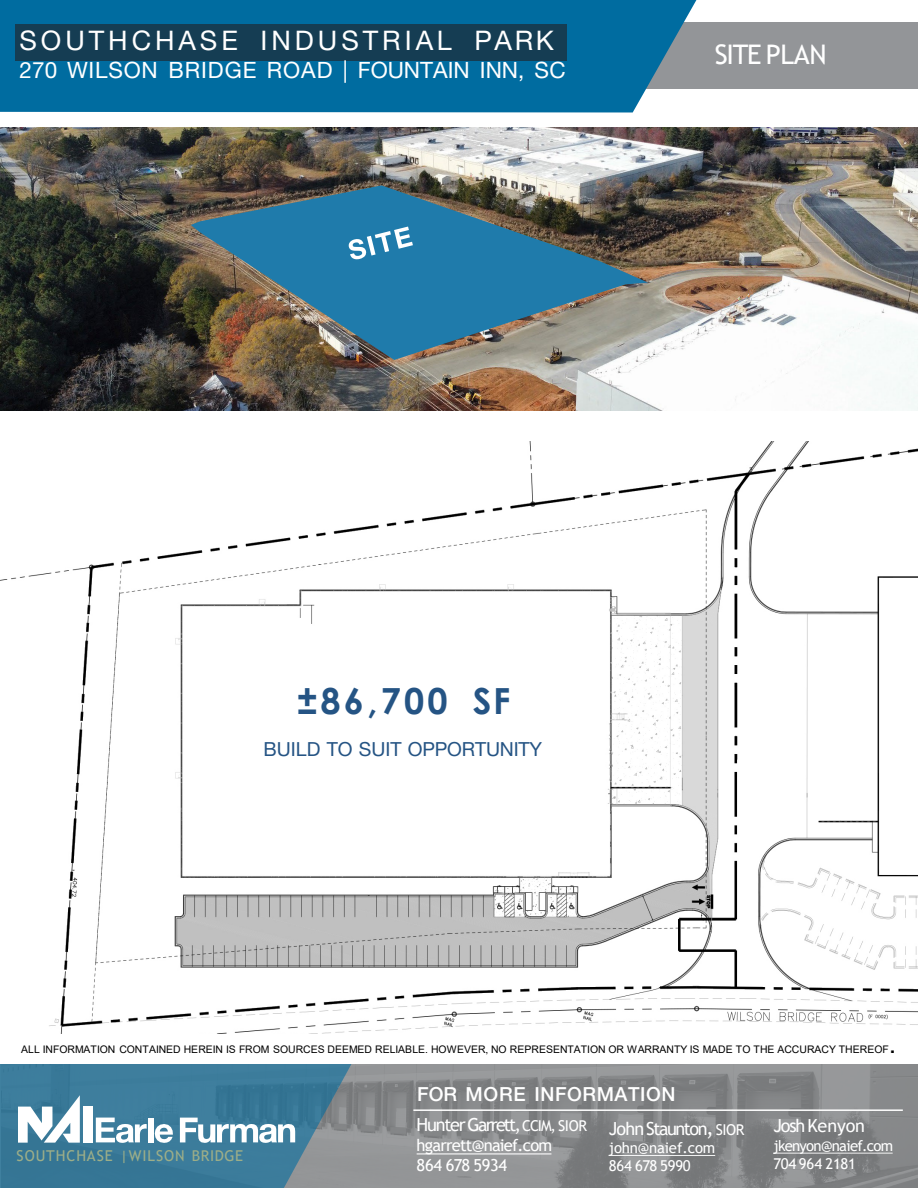
<style>
.page{position:relative;width:918px;height:1188px;background:#fff}
.page>*{position:absolute;margin:0;border:0;box-sizing:border-box;transform-origin:0 0}
.t1{font:700 36px "Century Gothic";letter-spacing:.09em;color:#255484}
.t2{font:27px "Helvetica Neue LT Std";letter-spacing:.145em;color:#fff}
.t3{font:27px "Trebuchet MS";letter-spacing:-.03em;color:#fff}
.t4{font:27px "Arial";color:#000}
.t5{font:22.5px "Helvetica Neue LT Std";letter-spacing:.03em;color:#fff}
.t6{font:19.5px "Helvetica Neue LT Std";letter-spacing:-.01em;color:#255484}
.t7{font:500 19.5px "Helvetica Neue LT Std";letter-spacing:.025em;color:#fff}
.t8{font:18px "Trebuchet MS";letter-spacing:-.095em;color:#fff}
.t9{font:18px "Trebuchet MS";letter-spacing:-.065em;color:#fff}
.t10{font:18px "Trebuchet MS";letter-spacing:-.005em;color:#fff}
.t11{font:16.5px/19.5px "Trebuchet MS";letter-spacing:-.045em;color:#fff}
.t12{font:15px/18px "Trebuchet MS";letter-spacing:-.045em;color:#fff}
.t13{font:15px/18px "Trebuchet MS";letter-spacing:-.02em;color:#fff}
.t14{font:15px "Trebuchet MS";letter-spacing:.06em;color:#9dae88}
.t15{font:10.5px "Arial";color:#000}
.s1{font-size:21px}
.s2{font-size:15px}
</style>
<div class="page">
<div style="left:0;top:22px;width:918px;height:67px;background:#939598"></div>
<div style="left:0;top:0;width:696px;height:112px;background:#006ca0"></div>
<div style="left:15px;top:24px;width:552px;height:37px;background:#153d53"></div>
<div style="left:0;top:1059px;width:918px;height:129px;background:#8a8c8e;opacity:.85"></div>
<svg style="left:0;top:1064px;width:362px;height:124px;background:#467d98"></svg>
<hr style="left:413px;top:1109px;width:490px;height:2px;background:#fff">
<svg style="left:18px;top:1095px;width:62px;height:48px"></svg>
<div style="left:83px;top:1107px;width:10px;height:36px;background:#fff"></div>
<svg style="left:96px;top:1118px;width:51px;height:25px"></svg>
<div style="left:148px;top:1118px;width:5px;height:24px;background:#fff"></div>
<svg style="left:155px;top:1124px;width:18px;height:19px"></svg>
<svg style="left:180px;top:1118px;width:115px;height:25px"></svg>
<img style="left:0;top:127px;width:918px;height:284px">
<img style="left:191px;top:185px;width:457px;height:175px">
<svg style="left:349px;top:227px;width:64px;height:32px"></svg>
<img style="left:0;top:441px;width:918px;height:593px">
<div style="left:0;top:1034px;width:918px;height:30px;background:#fff"></div>
<svg style="left:609px;top:1155px;width:106px;height:1px"></svg>
<svg style="left:417px;top:1153px;width:134px;height:1px"></svg>
<svg style="left:773px;top:1153px;width:120px;height:1px"></svg>
<p class="t2" style="left:20px;top:24px;width:536px">SOUTHCHASE INDUSTRIAL PARK</p>
<p class="t5" style="left:20px;top:57px;width:548px">270 WILSON BRIDGE ROAD | FOUNTAIN INN, SC</p>
<p class="t3" style="left:715px;top:38px;width:113px">SITE PLAN</p>
<p class="t1" style="left:298px;top:674px;width:214px">±86,700 SF</p>
<p class="t6" style="left:264px;top:738px;width:280px">BUILD TO SUIT OPPORTUNITY</p>
<p class="t15" style="left:21px;top:1042px;width:869px">ALL INFORMATION CONTAINED HEREIN IS FROM SOURCES DEEMED RELIABLE. HOWEVER, NO REPRESENTATION OR WARRANTY IS MADE TO THE ACCURACY THEREOF</p>
<p class="t4" style="left:889px;top:1025px;width:9px">.</p>
<h3 class="t14" style="left:17px;top:1147px;width:228px">SOUTHCHASE |WILSON BRIDGE</h3>
<h3 class="t7" style="left:417px;top:1082px;width:260px">FOR MORE INFORMATION</h3>
<h3 class="t9" style="left:609px;top:1117px;width:137px">John Staunton<span class="s1">,</span> <span class="s2">SIOR</span></h3>
<p class="t13" style="left:609px;top:1139px;width:108px">john@naief.com<br>864 678 5990</p>
<p class="t8" style="left:417px;top:1114px;width:172px">Hunter Garrett, <span class="s2">CCIM, SIOR</span></p>
<p class="t11" style="left:417px;top:1136px;width:137px">hgarrett@naief.com<br>864 678 5934</p>
<p class="t10" style="left:773px;top:1114px;width:93px">JoshKenyon</p>
<p class="t12" style="left:773px;top:1136px;width:122px">jkenyon@naief.com<br>704 964 2181</p>
</div>
